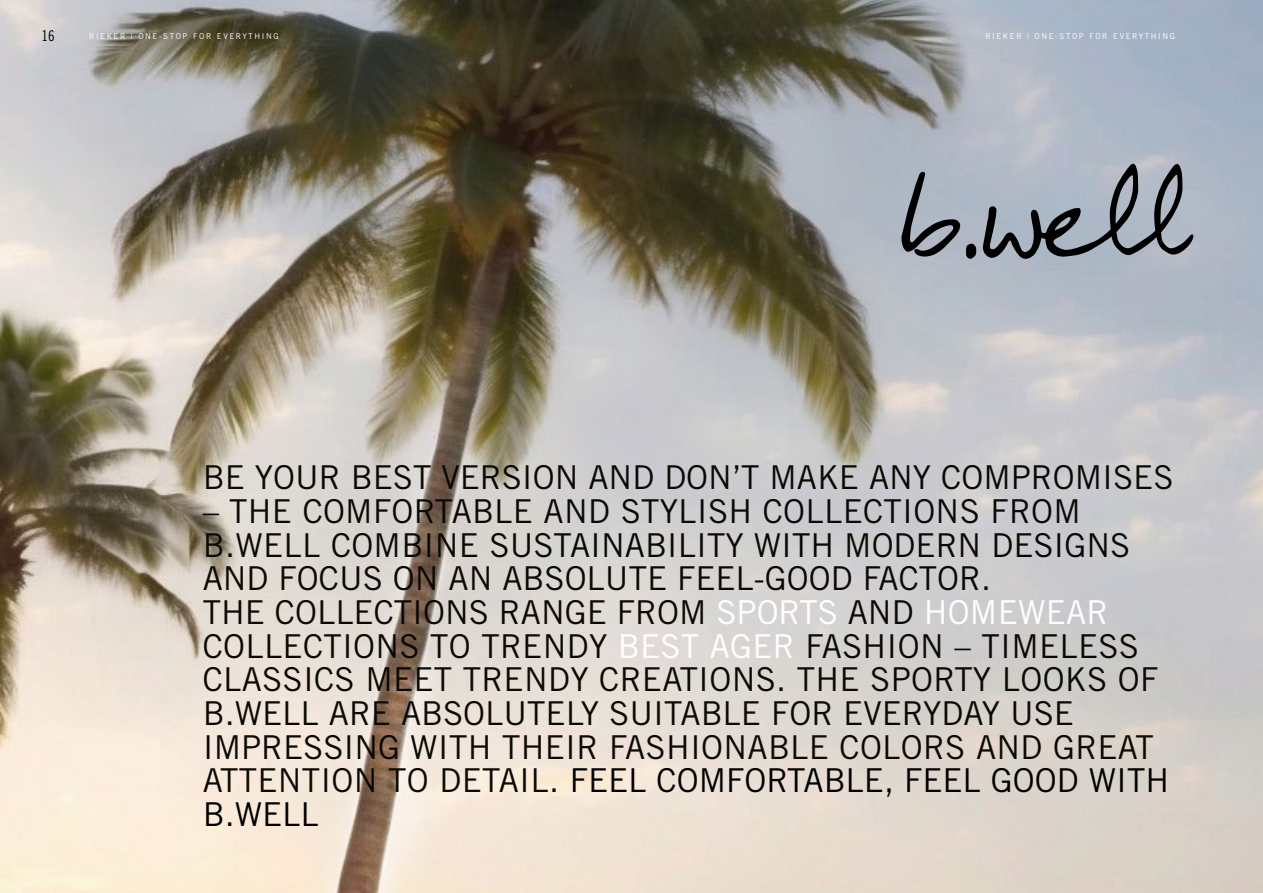
<style>
.page{position:relative;width:1263px;height:893px;background:#fff}
.page>*{position:absolute;margin:0;border:0;box-sizing:border-box;transform-origin:0 0}
.t1{font:32.85px/33.6px "Trade Gothic LT Std";color:#0b0904}
.t2{font:14.85px "Trade Gothic LT Std Cn 18";color:#000}
.t3{font:7.95px "Trade Gothic LT Std";letter-spacing:.2em;color:#fff}
.s1{color:#fff}
.s2{color:#000}
</style>
<div class="page">
<img style="left:0;top:0;width:1263px;height:893px">
<svg style="left:901px;top:172px;width:75px;height:87px;background:#89909a"></svg>
<svg style="left:983px;top:159px;width:210px;height:101px;background:#8c939e"></svg>
<p class="t2" style="left:42px;top:27px;width:15px">16</p>
<p class="t3" style="left:89px;top:31px;width:191px">RIEKER | ONE-STOP FOR EVERYTHING</p>
<p class="t3" style="left:985px;top:31px;width:191px">RIEKER | ONE-STOP FOR EVERYTHING</p>
<p class="t1" style="left:203px;top:460px;width:972px">BE YOUR BEST VERSION AND DON’T MAKE ANY COMPROMISES</p>
<p class="t1" style="left:203px;top:494px;width:968px">– THE COMFORTABLE AND STYLISH COLLECTIONS FROM B.WELL COMBINE SUSTAINABILITY WITH MODERN DESIGNS AND FOCUS ON AN ABSOLUTE FEEL-GOOD FACTOR.<br>THE COLLECTIONS RANGE FROM <span class="s1">SPORTS</span> AND <span class="s1">HOMEWEAR </span>COLLECTIONS TO TRENDY <span class="s1">BEST AGER</span> FASHION – TIMELESS CLASSICS MEET TRENDY CREATIONS. THE SPORTY LOOKS OF B.WELL ARE ABSOLUTELY SUITABLE FOR EVERYDAY USE IMPRESSING WITH THEIR FASHIONABLE COLORS AND GREAT ATTENTION TO DETAIL. <span class="s2">FEEL COMFORTABLE, FEEL GOOD WITH B.WELL</span></p>
</div>
